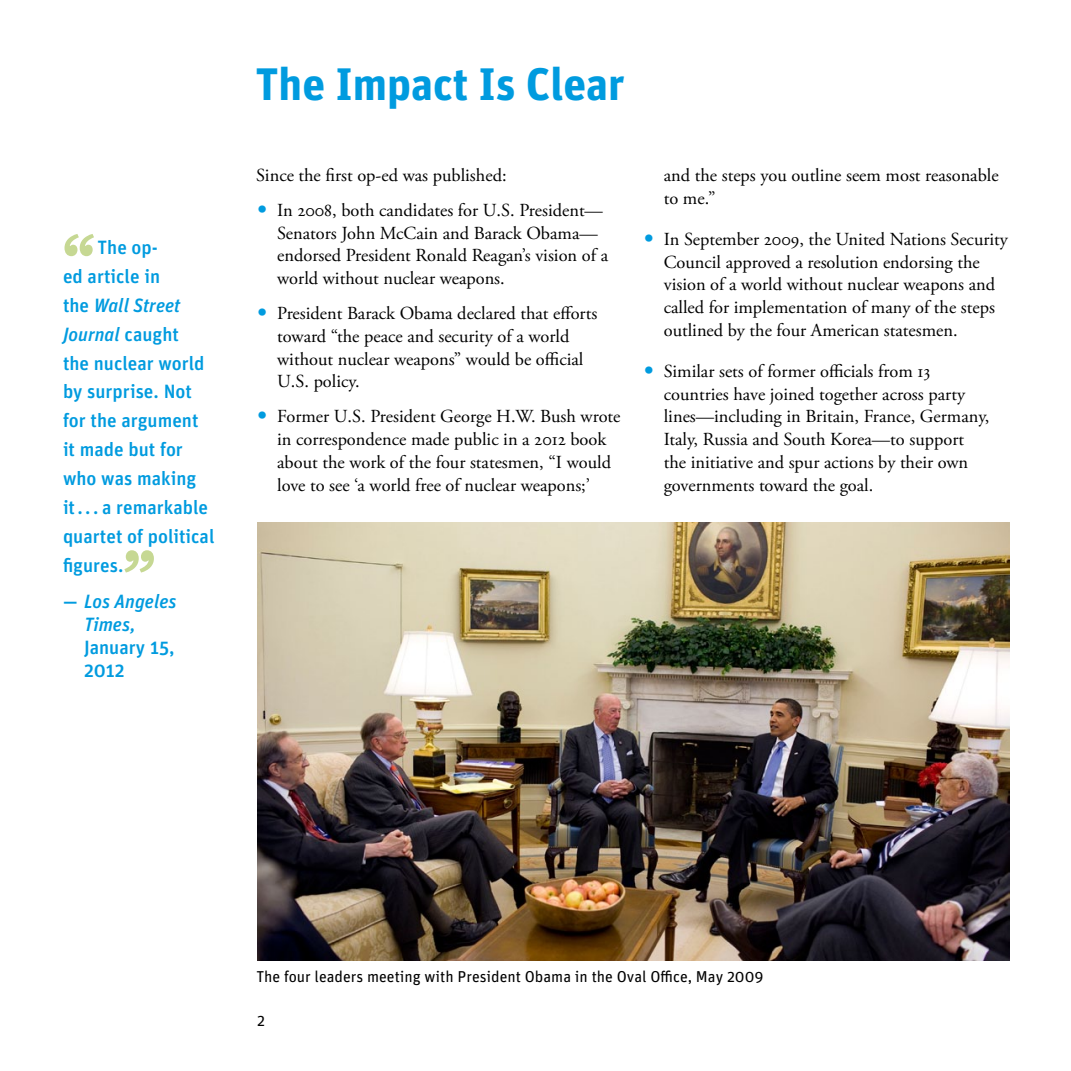
<style>
.page{position:relative;width:1071px;height:1071px;background:#fff}
.page>*{position:absolute;margin:0;border:0;box-sizing:border-box;transform-origin:0 0}
.t1{font:900 63px "Sentinel";color:#c6d893}
.t2{font:700 45.5px "Unit";color:#009bdf}
.t3{font:500 19.25px/28.9px "Unit";color:#009bdf}
.t4{font:italic 500 19.25px "Unit";color:#009bdf}
.t5{font:18.38px/22.8px "Adobe Garamond Pro";color:#000}
.t6{font:15.75px "Unit";color:#000}
.s1{font-style:italic}
.s2{font-style:normal}
</style>
<div class="page">
<img style="left:258px;top:523px;width:751px;height:438px">
<h1 class="t1" style="left:63px;top:205px;width:34px">“</h1>
<p class="t3" style="left:63px;top:233px;width:153px;text-indent:35px">The op-<br>ed article in<br>the <span class="s1">Wall Street<br>Journal</span> caught<br>the nuclear world by surprise. Not for the argument it made but for who was making it... a remarkable quartet of political figures.</p>
<p class="t4" style="left:63px;top:590px;width:115px"><span class="s2">—</span> Los Angeles</p>
<h1 class="t1" style="left:123px;top:521px;width:34px">”</h1>
<p class="t4" style="left:84px;top:613px;width:53px">Times,</p>
<p class="t3" style="left:84px;top:636px;width:92px;line-height:22.8px">January 15,<br>2012</p>
<h2 class="t2" style="left:255px;top:57px;width:371px">The Impact Is Clear</h2>
<p class="t5" style="left:277px;top:158px;width:327px;line-height:35px;text-indent:-21px">Since the first op-ed was published:<br>In 2008, both candidates for U.S. President—</p>
<p class="t5" style="left:277px;top:222px;width:332px">Senators John McCain and Barack Obama— endorsed President Ronald Reagan’s vision of a world without nuclear weapons.</p>
<p class="t5" style="left:277px;top:303px;width:322px">President Barack Obama declared that efforts toward “the peace and security of a world without nuclear weapons” would be official U.S. policy.</p>
<p class="t5" style="left:277px;top:406px;width:345px">Former U.S. President George H.W. Bush wrote in correspondence made public in a 2012 book about the work of the four statesmen, “I would love to see ‘a world free of nuclear weapons;’</p>
<p class="t5" style="left:664px;top:164px;width:336px">and the steps you outline seem most reasonable to me.”</p>
<p class="t5" style="left:664px;top:228px;width:346px">In September 2009, the United Nations Security Council approved a resolution endorsing the vision of a world without nuclear weapons and called for implementation of many of the steps outlined by the four American statesmen.</p>
<p class="t5" style="left:664px;top:360px;width:327px">Similar sets of former officials from 13 countries have joined together across party lines—including in Britain, France, Germany, Italy, Russia and South Korea—to support the initiative and spur actions by their own governments toward the goal.</p>
<p class="t6" style="left:256px;top:967px;width:509px">The four leaders meeting with President Obama in the Oval Office, May 2009</p>
<p class="t6" style="left:257px;top:1011px;width:9px">2</p>
</div>
